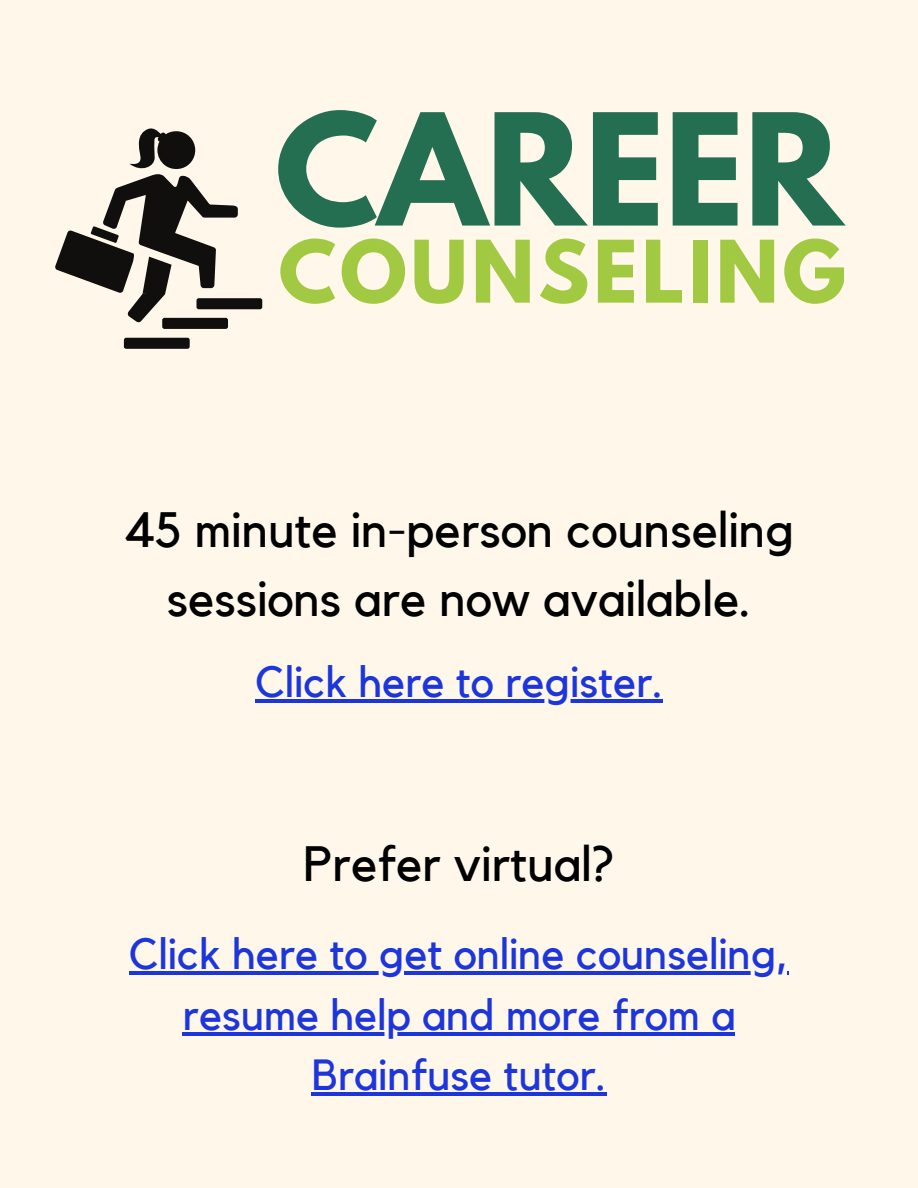
<style>
.page{position:relative;width:918px;height:1188px;background:#fef7ea}
.page>*{position:absolute;margin:0;border:0;box-sizing:border-box;transform-origin:0 0}
.t1{font:700 137.4px "League Spartan";color:#246e51}
.t2{font:700 76.35px "League Spartan";letter-spacing:.05em;color:#a1ca42}
.t3{font:49.5px/68.7px "Kollektif";color:#000;text-align:center}
.t4{font:43.5px/60.8px "Kollektif";color:#1d36db;text-align:center}
</style>
<div class="page">
<div style="left:197px;top:298px;width:65px;height:11px;background:#100f0d;border-radius:2px"></div>
<div style="left:162px;top:318px;width:66px;height:11px;background:#100f0d;border-radius:2px"></div>
<div style="left:124px;top:338px;width:66px;height:11px;background:#100f0d;border-radius:2px"></div>
<svg style="left:55px;top:128px;width:183px;height:195px"></svg>
<hr style="left:255px;top:699px;width:239px;height:3px;background:#1d36db">
<hr style="left:494px;top:699px;width:169px;height:3px;background:#1d36db">
<hr style="left:129px;top:971px;width:276px;height:4px;background:#1d36db">
<hr style="left:405px;top:971px;width:384px;height:4px;background:#1d36db">
<hr style="left:183px;top:1032px;width:552px;height:3px;background:#1d36db">
<hr style="left:312px;top:1093px;width:284px;height:3px;background:#1d36db">
<svg style="left:596px;top:1093px;width:10px;height:3px"></svg>
<h1 class="t1" style="left:275px;top:102px;width:569px">CAREER</h1>
<h2 class="t2" style="left:279px;top:234px;width:569px">COUNSELING</h2>
<p class="t3" style="left:123px;top:498px;width:673px">45 minute in-person counseling sessions are now available.</p>
<p class="t4" style="left:255px;top:653px;width:409px">Click here to register.</p>
<p class="t3" style="left:304px;top:832px;width:312px">Prefer virtual?</p>
<p class="t4" style="left:129px;top:925px;width:662px">Click here to get online counseling, resume help and more from a<br>Brainfuse tutor.</p>
</div>
